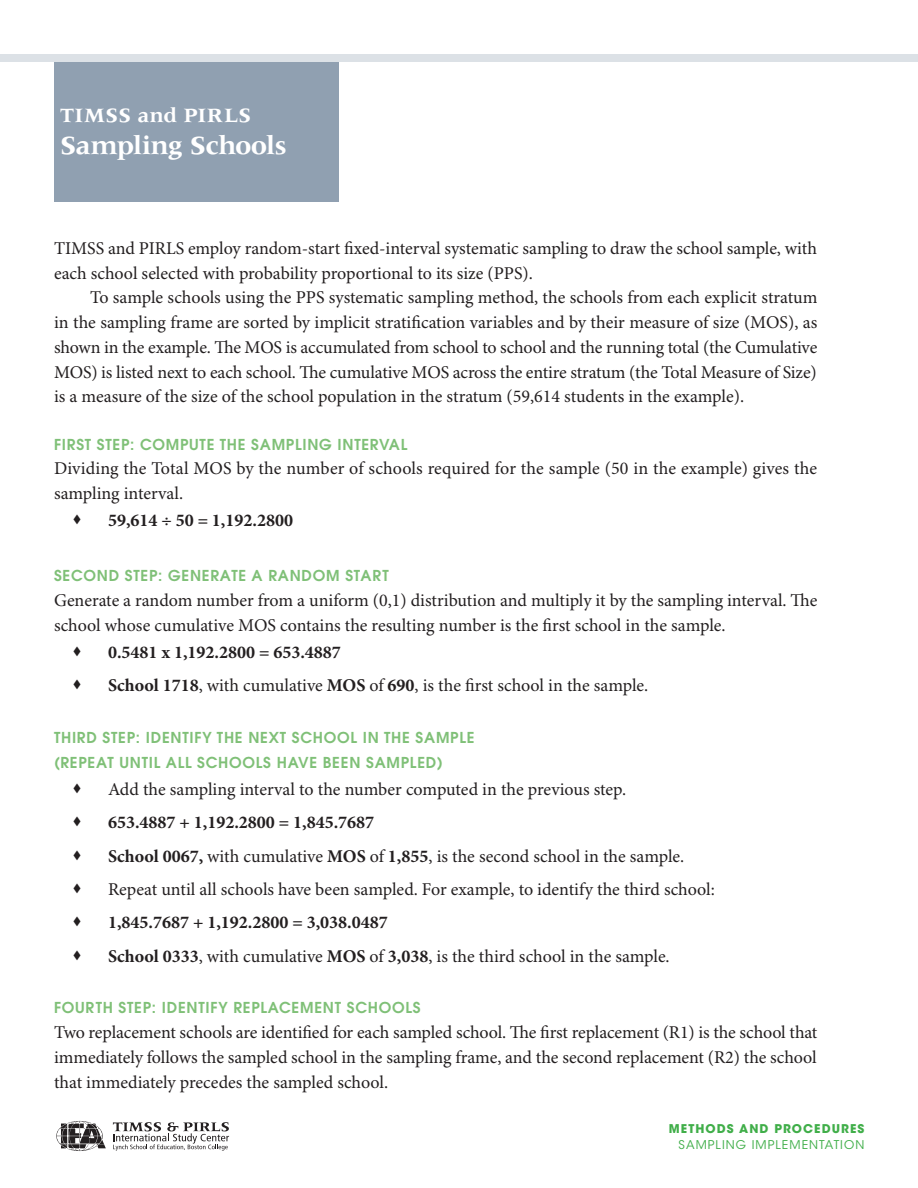
<style>
.page{position:relative;width:918px;height:1188px;background:#fff}
.page>*{position:absolute;margin:0;border:0;box-sizing:border-box;transform-origin:0 0}
.Exhibit_Text_Left{font:700 27px "Meridien LT Std";letter-spacing:-.025em;color:#fff}
.Exhibit_Text_Left-2{font:700 21px "Meridien LT Std";letter-spacing:.025em;color:#fff}
.Body_First{font:18px/24.8px "Minion Pro";color:#231f20}
.Body{font:18px/24.8px "Minion Pro";color:#231f20;text-align:justify}
.Body_Bullet{font:18px "Minion Pro";color:#231f20}
.Body_Bullet_last{font:18px "Minion Pro";letter-spacing:-.005em;color:#231f20}
.Body_Bullet-2{font:700 18px "Minion Pro";color:#231f20}
.Body_Bullet_first{font:18px "Minion Pro";letter-spacing:-.005em;color:#231f20}
.Body_Bullet_first-2{font:700 18px "Minion Pro";color:#231f20}
.Heading_3_Green{font:600 15px/24.8px "Avant Garde";letter-spacing:.05em;color:#7fc077}
.Page_Number_right{font:12px "ITC Avant Garde Std";letter-spacing:.09em;color:#40ae49}
.Page_Number_right-2{font:700 12px "ITC Avant Garde Std";letter-spacing:.09em;color:#40ae49}
.s1{font-weight:700}
</style>
<div class="page">
<div style="left:54px;top:56px;width:285px;height:146px;background:#90a0b1"></div>
<div style="left:0;top:54px;width:918px;height:7px;background:#dce1e6"></div>
<svg style="left:113px;top:1122px;width:116px;height:29px"></svg>
<svg style="left:56px;top:1121px;width:50px;height:30px"></svg>
<p class="Exhibit_Text_Left-2" style="left:60px;top:103px;width:193px">TIMSS and PIRLS</p>
<p class="Exhibit_Text_Left" style="left:60px;top:130px;width:228px">Sampling Schools</p>
<p class="Body_First" style="left:54px;top:237px;width:764px">TIMSS and PIRLS employ random-start fixed-interval systematic sampling to draw the school sample, with each school selected with probability proportional to its size (PPS).</p>
<p class="Body" style="left:54px;top:286px;width:765px;text-indent:36px">To sample schools using the PPS systematic sampling method, the schools from each explicit stratum in the sampling frame are sorted by implicit stratification variables and by their measure of size (MOS), as shown in the example. The MOS is accumulated from school to school and the running total (the Cumulative MOS) is listed next to each school. The cumulative MOS across the entire stratum (the Total Measure of Size) is a measure of the size of the school population in the stratum (59,614 students in the example).</p>
<p class="Heading_3_Green" style="left:54px;top:431px;width:355px">FIRST STEP: COMPUTE THE SAMPLING INTERVAL</p>
<p class="Body_First" style="left:54px;top:457px;width:765px">Dividing the Total MOS by the number of schools required for the sample (50 in the example) gives the sampling interval.</p>
<p class="Body_Bullet_first-2" style="left:108px;top:510px;width:187px">59,614 ÷ 50 = 1,192.2800</p>
<p class="Heading_3_Green" style="left:54px;top:563px;width:336px">SECOND STEP: GENERATE A RANDOM START</p>
<p class="Body_First" style="left:54px;top:589px;width:765px">Generate a random number from a uniform (0,1) distribution and multiply it by the sampling interval. The school whose cumulative MOS contains the resulting number is the first school in the sample.</p>
<p class="Body_Bullet_first-2" style="left:108px;top:641px;width:234px">0.5481 x 1,192.2800 = 653.4887</p>
<p class="Body_Bullet_last" style="left:108px;top:675px;width:542px"><span class="s1">School 1718</span>, with cumulative <span class="s1">MOS</span> of <span class="s1">690</span>, is the first school in the sample.</p>
<p class="Heading_3_Green" style="left:54px;top:725px;width:422px">THIRD STEP: IDENTIFY THE NEXT SCHOOL IN THE SAMPLE (REPEAT UNTIL ALL SCHOOLS HAVE BEEN SAMPLED)</p>
<p class="Body_Bullet_first" style="left:108px;top:779px;width:520px">Add the sampling interval to the number computed in the previous step.</p>
<p class="Body_Bullet-2" style="left:108px;top:812px;width:268px">653.4887 + 1,192.2800 = 1,845.7687</p>
<p class="Body_Bullet" style="left:108px;top:845px;width:578px"><span class="s1">School 0067,</span> with cumulative <span class="s1">MOS</span> of <span class="s1">1,855</span>, is the second school in the sample.</p>
<p class="Body_Bullet" style="left:108px;top:878px;width:608px">Repeat until all schools have been sampled. For example, to identify the third school:</p>
<p class="Body_Bullet-2" style="left:108px;top:912px;width:281px">1,845.7687 + 1,192.2800 = 3,038.0487</p>
<p class="Body_Bullet_last" style="left:108px;top:945px;width:563px"><span class="s1">School 0333</span>, with cumulative <span class="s1">MOS</span> of <span class="s1">3,038</span>, is the third school in the sample.</p>
<p class="Heading_3_Green" style="left:54px;top:995px;width:368px">FOURTH STEP: IDENTIFY REPLACEMENT SCHOOLS</p>
<p class="Body_First" style="left:54px;top:1021px;width:765px;text-align:justify">Two replacement schools are identified for each sampled school. The first replacement (R1) is the school that immediately follows the sampled school in the sampling frame, and the second replacement (R2) the school that immediately precedes the sampled school.</p>
<p class="Page_Number_right-2" style="left:669px;top:1121px;width:197px">METHODS AND PROCEDURES</p>
<p class="Page_Number_right" style="left:679px;top:1138px;width:187px">SAMPLING IMPLEMENTATION</p>
</div>
